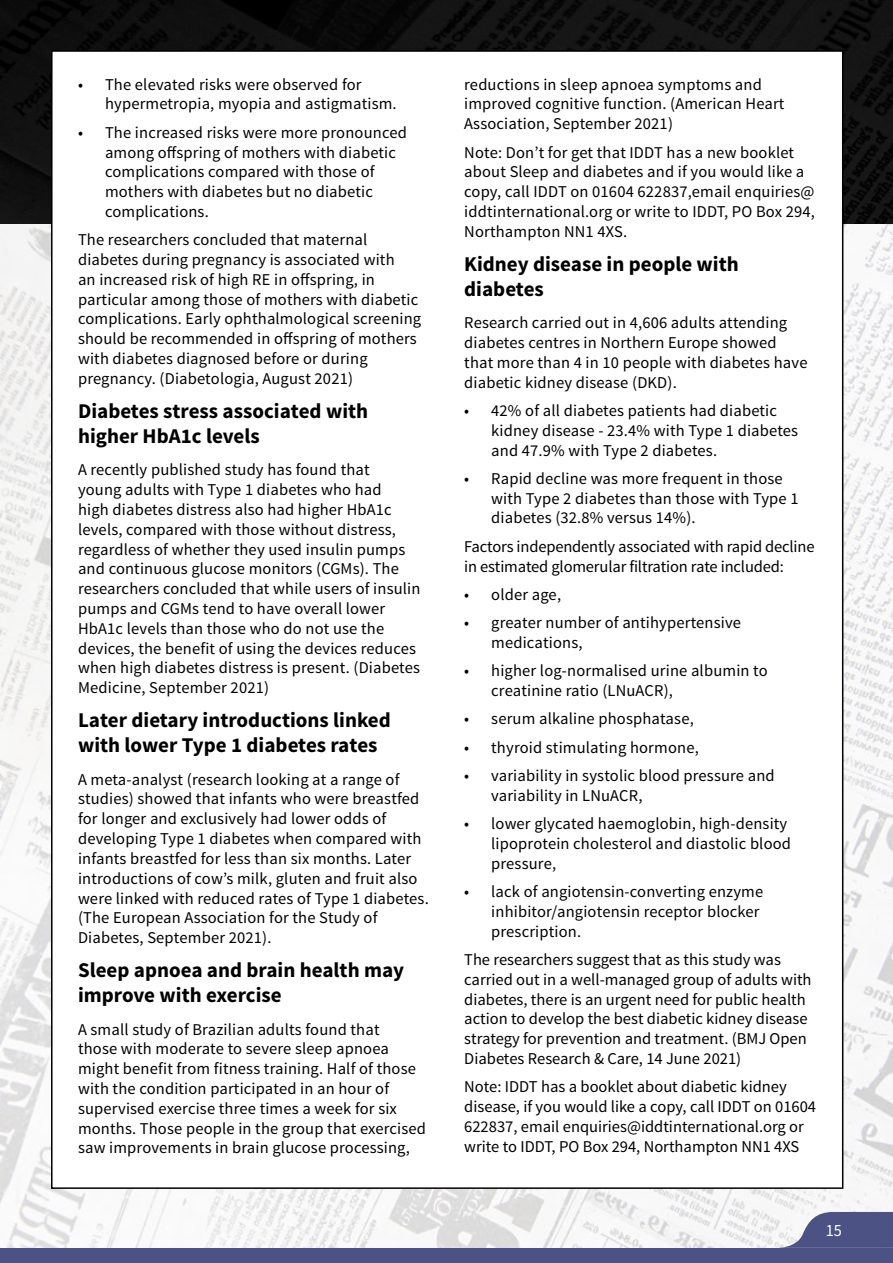
<style>
.page{position:relative;width:893px;height:1263px;background:#fff}
.page>*{position:absolute;margin:0;border:0;box-sizing:border-box;transform-origin:0 0}
.t1{font:700 21px/25.2px "Source Sans Pro";color:#000}
.t2{font:17.25px "Source Sans Pro";color:#fff;scale:.94 1}
.t3{font:16.5px/19.8px "Source Sans Pro";letter-spacing:.01em;color:#000}
.t4{font:16.5px/19.8px "Source Sans Pro";letter-spacing:-.01em;color:#000}
</style>
<div class="page">
<img style="left:0;top:224px;width:893px;height:1024px">
<div style="left:0;top:0;width:893px;height:224px;background:linear-gradient(to right,#0a0a0a,#121212)"></div>
<div style="left:52px;top:51px;width:791px;height:1137px;background:#fff"></div>
<div style="left:0;top:1248px;width:893px;height:15px;background:#4c5283"></div>
<svg style="left:778px;top:1212px;width:115px;height:36px"></svg>
<p class="t3" style="left:105px;top:75px;width:293px;text-indent:-27px">• The elevated risks were observed for hypermetropia, myopia and astigmatism.</p>
<p class="t3" style="left:105px;top:123px;width:303px;text-indent:-27px">• The increased risks were more pronounced among offspring of mothers with diabetic complications compared with those of mothers with diabetes but no diabetic complications.</p>
<p class="t3" style="left:78px;top:230px;width:345px">The researchers concluded that maternal diabetes during pregnancy is associated with<br>an increased risk of high RE in offspring, in particular among those of mothers with diabetic complications. Early ophthalmological screening should be recommended in offspring of mothers with diabetes diagnosed before or during pregnancy. (Diabetologia, August 2021)</p>
<p class="t1" style="left:78px;top:399px;width:292px">Diabetes stress associated with higher HbA1c levels</p>
<p class="t3" style="left:78px;top:460px;width:344px">A recently published study has found that<br>young adults with Type 1 diabetes who had<br>high diabetes distress also had higher HbA1c levels, compared with those without distress, regardless of whether they used insulin pumps and continuous glucose monitors (CGMs). The researchers concluded that while users of insulin pumps and CGMs tend to have overall lower HbA1c levels than those who do not use the devices, the benefit of using the devices reduces when high diabetes distress is present. (Diabetes Medicine, September 2021)</p>
<p class="t1" style="left:78px;top:708px;width:314px">Later dietary introductions linked with lower Type 1 diabetes rates</p>
<p class="t3" style="left:78px;top:769px;width:352px">A meta-analyst (research looking at a range of studies) showed that infants who were breastfed for longer and exclusively had lower odds of developing Type 1 diabetes when compared with infants breastfed for less than six months. Later introductions of cow’s milk, gluten and fruit also were linked with reduced rates of Type 1 diabetes. (The European Association for the Study of Diabetes, September 2021).</p>
<p class="t1" style="left:78px;top:958px;width:328px">Sleep apnoea and brain health may improve with exercise</p>
<p class="t3" style="left:78px;top:1019px;width:350px">A small study of Brazilian adults found that<br>those with moderate to severe sleep apnoea might benefit from fitness training. Half of those with the condition participated in an hour of supervised exercise three times a week for six months. Those people in the group that exercised saw improvements in brain glucose processing,</p>
<p class="t3" style="left:464px;top:75px;width:322px">reductions in sleep apnoea symptoms and improved cognitive function. (American Heart<br>Association, September 2021)</p>
<p class="t3" style="left:464px;top:142px;width:352px">Note: Don’t for get that IDDT has a new booklet about Sleep and diabetes and if you would like a copy, call IDDT on 01604 622837,email enquiries@ iddtinternational.org or write to IDDT, PO Box 294, Northampton NN1 4XS.</p>
<p class="t1" style="left:464px;top:252px;width:276px">Kidney disease in people with diabetes</p>
<p class="t3" style="left:464px;top:313px;width:345px">Research carried out in 4,606 adults attending diabetes centres in Northern Europe showed that more than 4 in 10 people with diabetes have diabetic kidney disease (DKD).</p>
<p class="t3" style="left:491px;top:401px;width:308px;text-indent:-27px">• 42% of all diabetes patients had diabetic kidney disease - 23.4% with Type 1 diabetes and 47.9% with Type 2 diabetes.</p>
<p class="t3" style="left:491px;top:469px;width:309px;text-indent:-27px">• Rapid decline was more frequent in those with Type 2 diabetes than those with Type 1 diabetes (32.8% versus 14%).</p>
<p class="t4" style="left:464px;top:537px;width:352px">Factors independently associated with rapid decline in estimated glomerular filtration rate included:</p>
<p class="t3" style="left:464px;top:585px;width:98px">• older age,</p>
<p class="t3" style="left:491px;top:613px;width:251px;text-indent:-27px">• greater number of antihypertensive medications,</p>
<p class="t3" style="left:491px;top:661px;width:278px;text-indent:-27px">• higher log-normalised urine albumin to creatinine ratio (LNuACR),</p>
<p class="t3" style="left:464px;top:709px;width:231px">• serum alkaline phosphatase,</p>
<p class="t3" style="left:464px;top:738px;width:236px">• thyroid stimulating hormone,</p>
<p class="t3" style="left:491px;top:766px;width:285px;text-indent:-27px">• variability in systolic blood pressure and variability in LNuACR,</p>
<p class="t3" style="left:491px;top:814px;width:301px;text-indent:-27px">• lower glycated haemoglobin, high-density lipoprotein cholesterol and diastolic blood pressure,</p>
<p class="t3" style="left:491px;top:882px;width:273px;text-indent:-27px">• lack of angiotensin-converting enzyme inhibitor/angiotensin receptor blocker prescription.</p>
<p class="t3" style="left:464px;top:950px;width:349px">The researchers suggest that as this study was carried out in a well-managed group of adults with diabetes, there is an urgent need for public health action to develop the best diabetic kidney disease strategy for prevention and treatment. (BMJ Open Diabetes Research &amp; Care, 14 June 2021)</p>
<p class="t3" style="left:464px;top:1077px;width:353px">Note: IDDT has a booklet about diabetic kidney disease, if you would like a copy, call IDDT on 01604<br>622837, email enquiries@iddtinternational.org or write to IDDT, PO Box 294, Northampton NN1 4XS</p>
<p class="t2" style="left:826px;top:1220px;width:19px">15</p>
</div>
